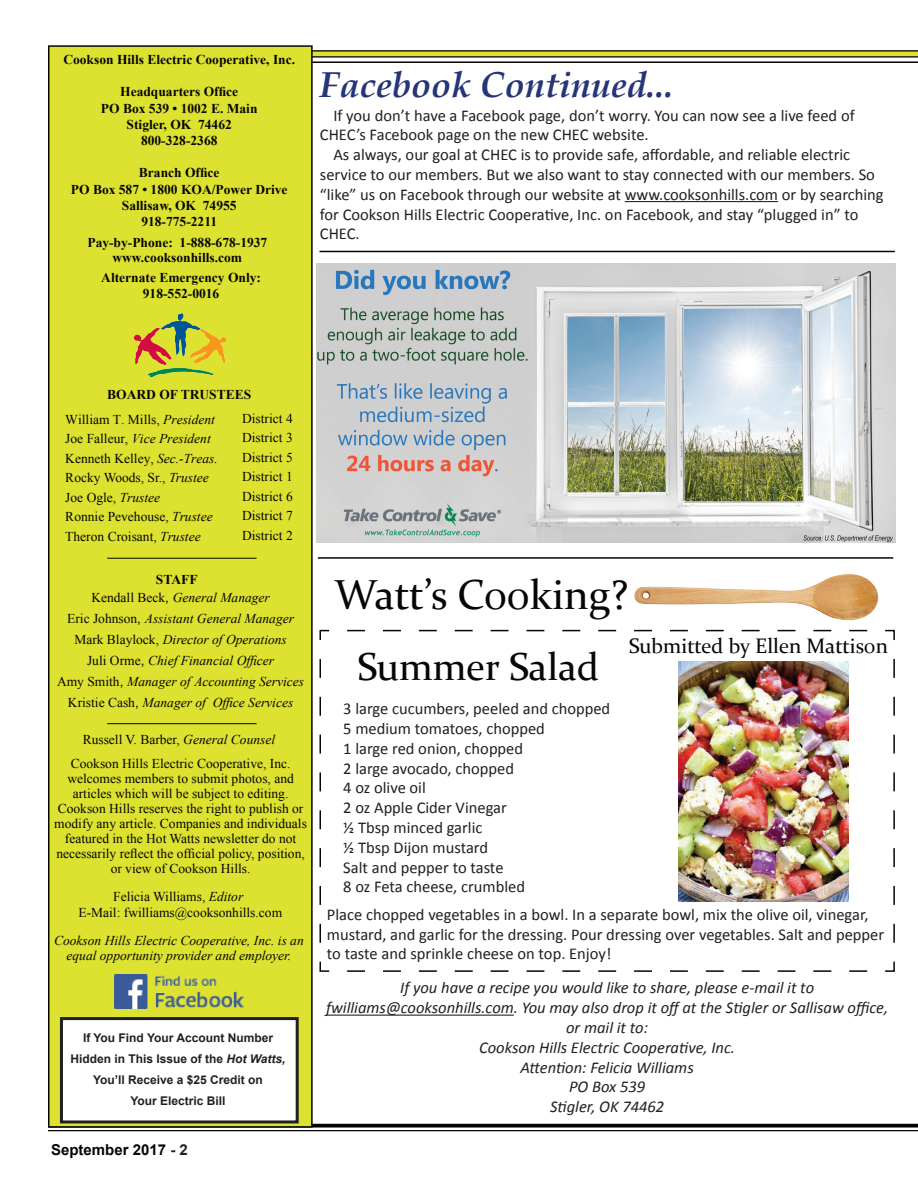
<style>
.page{position:relative;width:918px;height:1188px;background:#fff}
.page>*{position:absolute;margin:0;border:0;box-sizing:border-box;transform-origin:0 0}
.t1{font:42px "Constantia";color:#060604}
.t2{font:39px "Constantia";color:#060604}
.t3{font:italic 700 36px "Book Antiqua";color:#263577}
.t4{font:21px "Constantia";color:#060604}
.t5{font:16.5px/19.8px "Calibri";color:#231f20}
.t6{font:italic 16.5px/19.8px "Calibri";color:#231f20;text-align:center}
.t7{font:700 15px "Arial";color:#060604}
.t8{font:13.5px/19.5px "Times New Roman";color:#060604;text-align:center}
.t9{font:italic 13.5px/21px "Times New Roman";color:#060604;text-align:center}
.t10{font:700 13.5px/16.2px "Times New Roman";color:#060604;text-align:center}
.t11{font:700 12px/21px "Arial";color:#231f20;text-align:center}
.s1{font-style:italic}
.s2{font-style:normal}
.s3{font-family:"Arial";font-style:normal}
.s4{color:#231f20}
</style>
<div class="page">
<svg style="left:313px;top:1124px;width:605px;height:4px;background:#222221"></svg>
<hr style="left:48px;top:1130px;width:870px;height:1px;background:#040503">
<hr style="left:311px;top:61px;width:607px;height:2px;background:#040503">
<svg style="left:313px;top:50px;width:605px;height:8px;background:#989933"></svg>
<div style="left:48px;top:45px;width:265px;height:1083px;background:#dde230;border:2px solid #040503"></div>
<div style="left:61px;top:1019px;width:236px;height:103px;background:#fff"></div>
<div style="left:60px;top:1017px;width:239px;height:106px;border:3px solid #231f20"></div>
<hr style="left:107px;top:558px;width:150px;height:1px;background:#060604">
<hr style="left:107px;top:723px;width:150px;height:1px;background:#060604">
<img style="left:115px;top:975px;width:129px;height:33px">
<img style="left:133px;top:313px;width:93px;height:65px">
<hr style="left:318px;top:557px;width:575px;height:2px;background:#060604">
<hr style="left:320px;top:251px;width:575px;height:1px;background:#060604">
<svg style="left:319px;top:629px;width:576px;height:343px"></svg>
<img style="left:634px;top:574px;width:244px;height:46px">
<hr style="left:625px;top:201px;width:153px;height:1px;background:#231f20">
<hr style="left:326px;top:1015px;width:188px;height:1px;background:#231f20">
<img style="left:679px;top:661px;width:170px;height:241px">
<img style="left:316px;top:264px;width:579px;height:279px">
<p class="t10" style="left:63px;top:51px;width:233px">Cookson Hills Electric Cooperative, Inc.</p>
<p class="t10" style="left:101px;top:83px;width:158px">Headquarters Office<br>PO Box 539 • 1002 E. Main<br>Stigler, OK 74462<br>800-328-2368</p>
<p class="t10" style="left:71px;top:164px;width:218px">Branch Office<br>PO Box 587 • 1800 KOA/Power Drive<br>Sallisaw, OK 74955<br>918-775-2211</p>
<p class="t10" style="left:87px;top:234px;width:181px">Pay-by-Phone: 1-888-678-1937</p>
<p class="t10" style="left:101px;top:247px;width:161px;line-height:20px">www.cooksonhills.com<br>Alternate Emergency Only:</p>
<p class="t10" style="left:143px;top:285px;width:78px">918-552-0016</p>
<h3 class="t3" style="left:320px;top:60px;width:356px">Facebook Continued...</h3>
<p class="t5" style="left:320px;top:105px;width:536px;text-indent:13px">If you don’t have a Facebook page, don’t worry. You can now see a live feed of<br>CHEC’s Facebook page on the new CHEC website.</p>
<p class="t5" style="left:320px;top:145px;width:565px;text-indent:13px">As always, our goal at CHEC is to provide safe, affordable, and reliable electric service to our members. But we also want to stay connected with our members. So “like” us on Facebook through our website at www.cooksonhills.com or by searching for Cookson Hills Electric Cooperative, Inc. on Facebook, and stay “plugged in” to CHEC.</p>
<p class="t10" style="left:107px;top:386px;width:146px">BOARD OF TRUSTEES</p>
<p class="t8" style="left:65px;top:409px;width:154px;text-align:left">William T. Mills, <span class="s1">President<br></span>Joe Falleur, <span class="s1">Vice President<br></span>Kenneth Kelley, <span class="s1">Sec.-Treas.<br></span>Rocky Woods, Sr., <span class="s1">Trustee<br></span>Joe Ogle, <span class="s1">Trustee<br></span>Ronnie Pevehouse, <span class="s1">Trustee<br></span>Theron Croisant, <span class="s1">Trustee</span></p>
<p class="t8" style="left:242px;top:408px;width:52px;text-align:justify">District 4<br>District 3<br>District 5<br>District 1<br>District 6<br>District 7<br>District 2</p>
<p class="t10" style="left:156px;top:571px;width:43px">STAFF</p>
<p class="t9" style="left:57px;top:587px;width:249px"><span class="s2">Kendall Beck</span><span class="s3">,</span> General Manager<br><span class="s2">Eric Johnson</span><span class="s3">,</span> Assistant General Manager <span class="s2">Mark Blaylock,</span> Director of Operations<br><span class="s2">Juli Orme</span><span class="s3">,</span> Chief Financial Officer<br><span class="s2">Amy Smith</span><span class="s3">,</span> Manager of Accounting Services <span class="s2">Kristie Cash</span><span class="s3">,</span> Manager of Office Services</p>
<p class="t8" style="left:83px;top:730px;width:194px">Russell V. Barber, <span class="s1">General Counsel</span></p>
<p class="t8" style="left:54px;top:756px;width:254px;line-height:15px">Cookson Hills Electric Cooperative, Inc. welcomes members to submit photos, and articles which will be subject to editing.<br>Cookson Hills reserves the right to publish or modify any article. Companies and individuals featured in the Hot Watts newsletter do not necessarily reflect the official policy, position, or view of Cookson Hills.</p>
<p class="t8" style="left:113px;top:887px;width:132px">Felicia Williams, <span class="s1">Editor</span></p>
<p class="t8" style="left:78px;top:902px;width:205px">E-Mail: fwilliams@cooksonhills.com</p>
<p class="t9" style="left:54px;top:932px;width:251px;line-height:15px">Cookson Hills Electric Cooperative, Inc. is an equal opportunity provider and employer.</p>
<p class="t11" style="left:71px;top:1027px;width:217px">If You Find Your Account Number<br>Hidden in This Issue of the <span class="s1">Hot Watts,<br></span>You’ll Receive a $25 Credit on<br>Your Electric Bill</p>
<p class="t7" style="left:51px;top:1140px;width:138px">September 2017 <span class="s4">- 2</span></p>
<h1 class="t1" style="left:334px;top:566px;width:295px">Watt’s Cooking?</h1>
<h2 class="t2" style="left:357px;top:641px;width:244px">Summer Salad</h2>
<p class="t4" style="left:629px;top:631px;width:261px">Submitted by Ellen Mattison</p>
<p class="t5" style="left:343px;top:699px;width:268px">3 large cucumbers, peeled and chopped<br>5 medium tomatoes, chopped<br>1 large red onion, chopped<br>2 large avocado, chopped<br>4 oz olive oil<br>2 oz Apple Cider Vinegar<br>½ Tbsp minced garlic<br>½ Tbsp Dijon mustard<br>Salt and pepper to taste<br>8 oz Feta cheese, crumbled</p>
<p class="t5" style="left:327px;top:904px;width:559px">Place chopped vegetables in a bowl. In a separate bowl, mix the olive oil, vinegar, mustard, and garlic for the dressing. Pour dressing over vegetables. Salt and pepper to taste and sprinkle cheese on top. Enjoy!</p>
<p class="t6" style="left:326px;top:977px;width:564px">If you have a recipe you would like to share, please e-mail it to fwilliams@cooksonhills.com. You may also drop it off at the Stigler or Sallisaw office, or mail it to:<br>Cookson Hills Electric Cooperative, Inc.<br>Attention: Felicia Williams<br>PO Box 539<br>Stigler, OK 74462</p>
</div>
